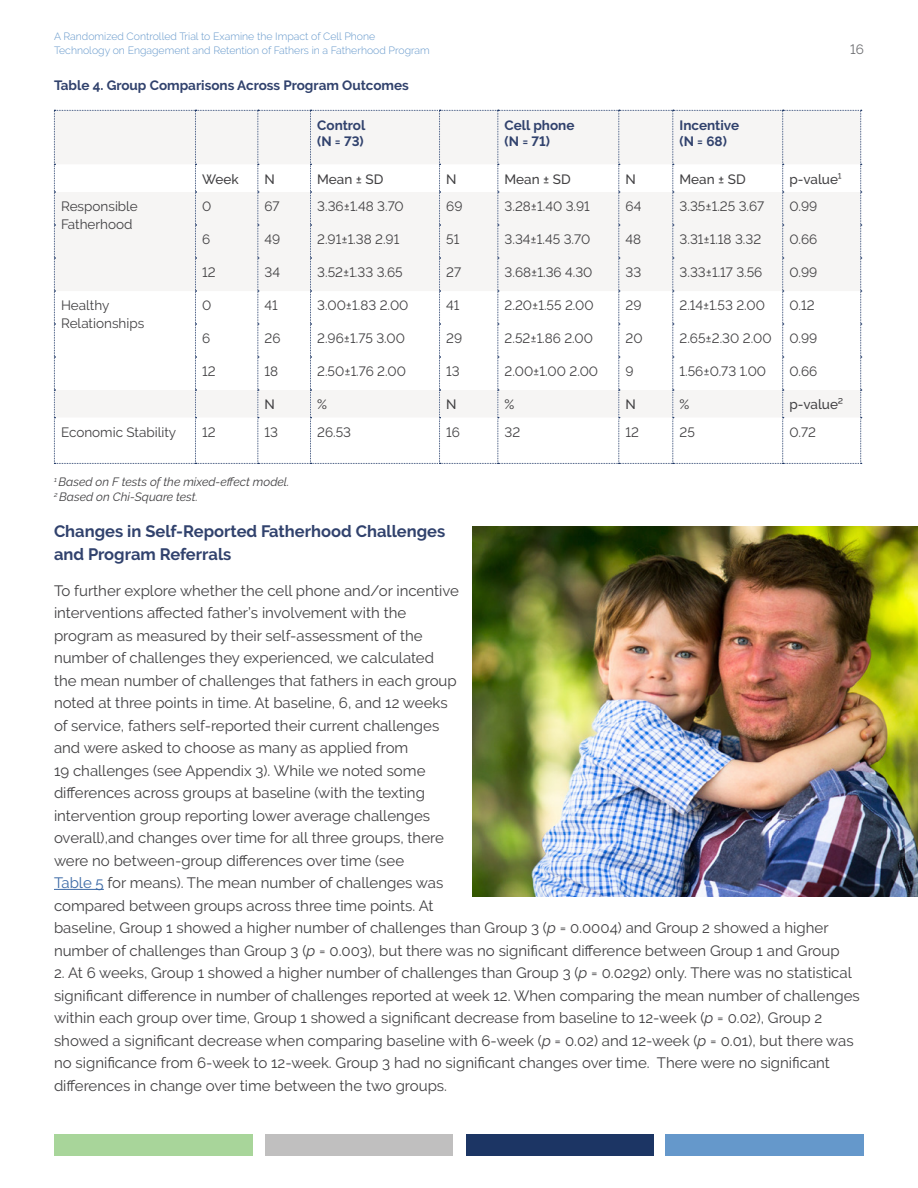
<style>
.page{position:relative;width:918px;height:1188px;background:#fff}
.page>*{position:absolute;margin:0;border:0;box-sizing:border-box;transform-origin:0 0}
.t1{font:700 16.5px/22.5px "Raleway";color:#31426d}
.t2{font:15px/22.5px "Raleway";color:#414042}
.t3{font:13.5px/18px "Raleway";color:#414042}
.t4{font:700 13.5px/16.5px "Raleway";color:#31426d}
.t5{font:500 13.5px "Raleway";color:#414042}
.t6{font:13.5px "Raleway";color:#6d6e71}
.t7{font:italic 12px/15px "Raleway";color:#414042}
.t8{font:300 10.5px/13.5px "Raleway";color:#6598cb}
.s1{color:#3a68a5}
.s2{font-style:italic}
</style>
<div class="page">
<hr style="left:54px;top:889px;width:50px;height:1px;background:#3a68a5">
<svg style="left:54px;top:110px;width:808px;height:354px"></svg>
<img style="left:472px;top:526px;width:446px;height:370px">
<div style="left:665px;top:1134px;width:199px;height:22px;background:#6598cb"></div>
<div style="left:466px;top:1134px;width:187px;height:22px;background:#1c3564"></div>
<div style="left:265px;top:1134px;width:188px;height:22px;background:#c0bfbf"></div>
<div style="left:54px;top:1134px;width:199px;height:22px;background:#a8d59a"></div>
<p class="t8" style="left:54px;top:30px;width:377px">A Randomized Controlled Trial to Examine the Impact of Cell Phone<br>Technology on Engagement and Retention of Fathers in a Fatherhood Program</p>
<p class="t6" style="left:850px;top:41px;width:15px">16</p>
<p class="t4" style="left:54px;top:78px;width:356px">Table 4. Group Comparisons Across Program Outcomes</p>
<p class="t4" style="left:317px;top:117px;width:50px">Control (N = 73)</p>
<p class="t4" style="left:505px;top:117px;width:71px">Cell phone (N = 71)</p>
<p class="t4" style="left:680px;top:117px;width:61px">Incentive (N = 68)</p>
<p class="t5" style="left:202px;top:171px;width:38px">Week</p>
<p class="t5" style="left:265px;top:171px;width:12px">N</p>
<p class="t5" style="left:317px;top:171px;width:68px">Mean ± SD</p>
<p class="t5" style="left:446px;top:171px;width:12px">N</p>
<p class="t5" style="left:505px;top:171px;width:68px">Mean ± SD</p>
<p class="t5" style="left:626px;top:171px;width:12px">N</p>
<p class="t5" style="left:680px;top:171px;width:68px">Mean ± SD</p>
<p class="t5" style="left:790px;top:171px;width:54px">p-value¹</p>
<p class="t3" style="left:61px;top:198px;width:78px">Responsible<br>Fatherhood</p>
<p class="t3" style="left:202px;top:198px;width:11px">0</p>
<p class="t3" style="left:265px;top:198px;width:17px">67</p>
<p class="t3" style="left:317px;top:198px;width:88px">3.36±1.48 3.70</p>
<p class="t3" style="left:446px;top:198px;width:18px">69</p>
<p class="t3" style="left:505px;top:198px;width:87px">3.28±1.40 3.91</p>
<p class="t3" style="left:626px;top:198px;width:17px">64</p>
<p class="t3" style="left:680px;top:198px;width:86px">3.35±1.25 3.67</p>
<p class="t3" style="left:790px;top:198px;width:29px">0.99</p>
<p class="t3" style="left:202px;top:231px;width:10px">6</p>
<p class="t3" style="left:265px;top:231px;width:17px">49</p>
<p class="t3" style="left:317px;top:231px;width:84px">2.91±1.38 2.91</p>
<p class="t3" style="left:446px;top:231px;width:15px">51</p>
<p class="t3" style="left:505px;top:231px;width:87px">3.34±1.45 3.70</p>
<p class="t3" style="left:626px;top:231px;width:17px">48</p>
<p class="t3" style="left:680px;top:231px;width:83px">3.31±1.18 3.32</p>
<p class="t3" style="left:790px;top:231px;width:29px">0.66</p>
<p class="t3" style="left:202px;top:264px;width:15px">12</p>
<p class="t3" style="left:265px;top:264px;width:17px">34</p>
<p class="t3" style="left:317px;top:264px;width:87px">3.52±1.33 3.65</p>
<p class="t3" style="left:446px;top:264px;width:16px">27</p>
<p class="t3" style="left:505px;top:264px;width:89px">3.68±1.36 4.30</p>
<p class="t3" style="left:626px;top:264px;width:17px">33</p>
<p class="t3" style="left:680px;top:264px;width:84px">3.33±1.17 3.56</p>
<p class="t3" style="left:790px;top:264px;width:29px">0.99</p>
<p class="t3" style="left:61px;top:297px;width:85px">Healthy<br>Relationships</p>
<p class="t3" style="left:202px;top:297px;width:11px">0</p>
<p class="t3" style="left:265px;top:297px;width:15px">41</p>
<p class="t3" style="left:317px;top:297px;width:93px">3.00±1.83 2.00</p>
<p class="t3" style="left:446px;top:297px;width:15px">41</p>
<p class="t3" style="left:505px;top:297px;width:91px">2.20±1.55 2.00</p>
<p class="t3" style="left:626px;top:297px;width:17px">29</p>
<p class="t3" style="left:680px;top:297px;width:87px">2.14±1.53 2.00</p>
<p class="t3" style="left:790px;top:297px;width:27px">0.12</p>
<p class="t3" style="left:202px;top:330px;width:10px">6</p>
<p class="t3" style="left:265px;top:330px;width:17px">26</p>
<p class="t3" style="left:317px;top:330px;width:89px">2.96±1.75 3.00</p>
<p class="t3" style="left:446px;top:330px;width:17px">29</p>
<p class="t3" style="left:505px;top:330px;width:90px">2.52±1.86 2.00</p>
<p class="t3" style="left:626px;top:330px;width:19px">20</p>
<p class="t3" style="left:680px;top:330px;width:93px">2.65±2.30 2.00</p>
<p class="t3" style="left:790px;top:330px;width:29px">0.99</p>
<p class="t3" style="left:202px;top:363px;width:15px">12</p>
<p class="t3" style="left:265px;top:363px;width:15px">18</p>
<p class="t3" style="left:317px;top:363px;width:90px">2.50±1.76 2.00</p>
<p class="t3" style="left:446px;top:363px;width:15px">13</p>
<p class="t3" style="left:505px;top:363px;width:95px">2.00±1.00 2.00</p>
<p class="t3" style="left:626px;top:363px;width:10px">9</p>
<p class="t3" style="left:680px;top:363px;width:88px">1.56±0.73 1.00</p>
<p class="t3" style="left:790px;top:363px;width:29px">0.66</p>
<p class="t5" style="left:265px;top:397px;width:12px">N</p>
<p class="t5" style="left:317px;top:397px;width:11px">%</p>
<p class="t5" style="left:446px;top:397px;width:12px">N</p>
<p class="t5" style="left:505px;top:397px;width:11px">%</p>
<p class="t5" style="left:626px;top:397px;width:12px">N</p>
<p class="t5" style="left:680px;top:397px;width:11px">%</p>
<p class="t5" style="left:790px;top:397px;width:55px">p-value²</p>
<p class="t3" style="left:61px;top:423px;width:117px">Economic Stability</p>
<p class="t3" style="left:202px;top:423px;width:15px">12</p>
<p class="t3" style="left:265px;top:423px;width:15px">13</p>
<p class="t3" style="left:317px;top:423px;width:35px">26.53</p>
<p class="t3" style="left:446px;top:423px;width:15px">16</p>
<p class="t3" style="left:505px;top:423px;width:17px">32</p>
<p class="t3" style="left:626px;top:423px;width:15px">12</p>
<p class="t3" style="left:680px;top:423px;width:17px">25</p>
<p class="t3" style="left:790px;top:423px;width:28px">0.72</p>
<p class="t7" style="left:54px;top:475px;width:237px"><sup>1</sup> Based on F tests of the mixed-effect model.<br><sup>2</sup> Based on Chi-Square test.</p>
<p class="t1" style="left:54px;top:520px;width:393px">Changes in Self-Reported Fatherhood Challenges and Program Referrals</p>
<p class="t2" style="left:54px;top:579px;width:787px">To further explore whether the cell phone and/or incentive<br>interventions affected father’s involvement with the<br>program as measured by their self-assessment of the<br>number of challenges they experienced, we calculated<br>the mean number of challenges that fathers in each group<br>noted at three points in time. At baseline, 6, and 12 weeks<br>of service, fathers self-reported their current challenges<br>and were asked to choose as many as applied from<br>19 challenges (see Appendix 3). While we noted some<br>differences across groups at baseline (with the texting<br>intervention group reporting lower average challenges<br>overall),and changes over time for all three groups, there<br>were no between-group differences over time (see<br><span class="s1">Table 5</span> for means). The mean number of challenges was<br>compared between groups across three time points. At<br>baseline, Group 1 showed a higher number of challenges than Group 3 (<span class="s2">p</span> = 0.0004) and Group 2 showed a higher number of challenges than Group 3 (<span class="s2">p</span> = 0.003), but there was no significant difference between Group 1 and Group</p>
<p class="t2" style="left:54px;top:962px;width:807px">2. At 6 weeks, Group 1 showed a higher number of challenges than Group 3 (<span class="s2">p</span> = 0.0292) only. There was no statistical significant difference in number of challenges reported at week 12. When comparing the mean number of challenges within each group over time, Group 1 showed a significant decrease from baseline to 12-week (<span class="s2">p</span> = 0.02), Group 2 showed a significant decrease when comparing baseline with 6-week (<span class="s2">p</span> = 0.02) and 12-week (<span class="s2">p</span> = 0.01), but there was no significance from 6-week to 12-week. Group 3 had no significant changes over time. There were no significant differences in change over time between the two groups.</p>
</div>
